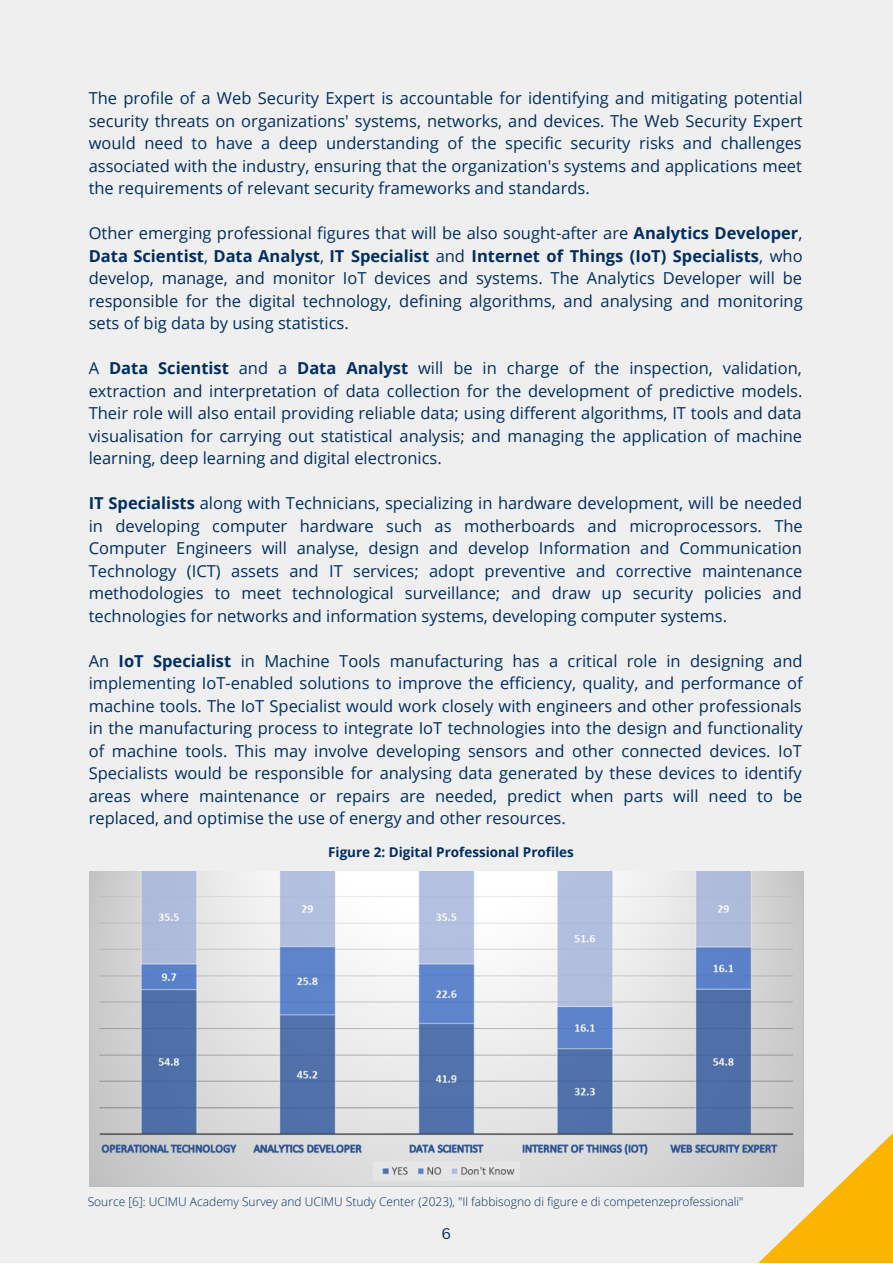
<style>
.page{position:relative;width:893px;height:1264px;background:#fff}
.page>*{position:absolute;margin:0;border:0;box-sizing:border-box;transform-origin:0 0}
.t1{font:16.5px/22.5px "Open Sans";color:#002e62;text-align:justify}
.t2{font:15px "Canva Sans";color:#002e62}
.t3{font:700 13.5px "Open Sans";color:#002e62}
.t4{font:300 12px "Open Sans";color:#002e62}
.s1{font-weight:700}
</style>
<div class="page">
<div style="left:0;top:0;width:892px;height:1262px;background:#efefef"></div>
<svg style="left:508px;top:871px;width:384px;height:391px"></svg>
<img style="left:89px;top:871px;width:714px;height:315px">
<p class="t1" style="left:89px;top:87px;width:715px">The profile of a Web Security Expert is accountable for identifying and mitigating potential security threats on organizations' systems, networks, and devices. The Web Security Expert would need to have a deep understanding of the specific security risks and challenges associated with the industry, ensuring that the organization's systems and applications meet the requirements of relevant security frameworks and standards.</p>
<p class="t1" style="left:89px;top:222px;width:715px">Other emerging professional figures that will be also sought-after are <span class="s1">Analytics Developer</span>, <span class="s1">Data Scientist</span>, <span class="s1">Data Analyst</span>, <span class="s1">IT Specialist</span> and <span class="s1">Internet of Things (IoT) Specialists</span>, who develop, manage, and monitor IoT devices and systems. The Analytics Developer will be responsible for the digital technology, defining algorithms, and analysing and monitoring sets of big data by using statistics.</p>
<p class="t1" style="left:89px;top:357px;width:715px">A <span class="s1">Data Scientist</span> and a <span class="s1">Data Analyst</span> will be in charge of the inspection, validation, extraction and interpretation of data collection for the development of predictive models.<br>Their role will also entail providing reliable data; using different algorithms, IT tools and data visualisation for carrying out statistical analysis; and managing the application of machine learning, deep learning and digital electronics.</p>
<p class="t1" style="left:89px;top:491px;width:715px"><span class="s1">IT Specialists</span> along with Technicians, specializing in hardware development, will be needed in developing computer hardware such as motherboards and microprocessors. The Computer Engineers will analyse, design and develop Information and Communication Technology (ICT) assets and IT services; adopt preventive and corrective maintenance methodologies to meet technological surveillance; and draw up security policies and technologies for networks and information systems, developing computer systems.</p>
<p class="t1" style="left:89px;top:649px;width:715px">An <span class="s1">IoT Specialist</span> in Machine Tools manufacturing has a critical role in designing and implementing IoT-enabled solutions to improve the efficiency, quality, and performance of machine tools. The IoT Specialist would work closely with engineers and other professionals in the manufacturing process to integrate IoT technologies into the design and functionality of machine tools. This may involve developing sensors and other connected devices. IoT Specialists would be responsible for analysing data generated by these devices to identify areas where maintenance or repairs are needed, predict when parts will need to be replaced, and optimise the use of energy and other resources.</p>
<p class="t3" style="left:328px;top:842px;width:247px">Figure 2: Digital Professional Profiles</p>
<p class="t4" style="left:88px;top:1193px;width:657px">Source [6]: UCIMU Academy Survey and UCIMU Study Center (2023), "Il fabbisogno di figure e di competenzeprofessionali"</p>
<p class="t2" style="left:441px;top:1222px;width:11px">6</p>
</div>
